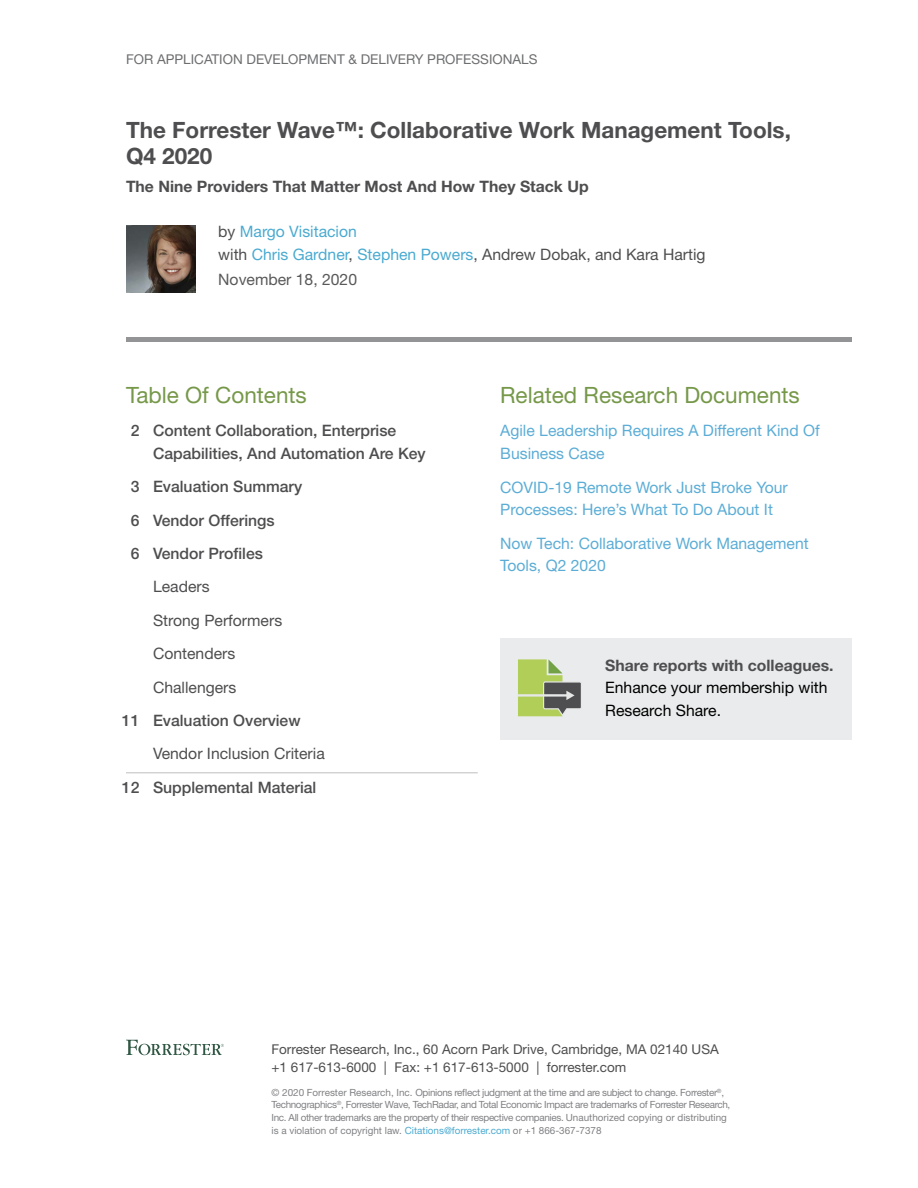
<style>
.page{position:relative;width:918px;height:1188px;background:#fff}
.page>*{position:absolute;margin:0;border:0;box-sizing:border-box;transform-origin:0 0}
.t1{font:700 22.5px/26.2px "Helvetica Neue LT Std";color:#4e4e50}
.t2{font:22.5px "Helvetica Neue LT Std";color:#769849}
.t3{font:15.75px/22.5px "Helvetica Neue LT Std";color:#5cadd6}
.t4{font:500 15.75px/33.3px "Helvetica Neue LT Std";color:#4e4e50}
.t5{font:700 15.75px "Helvetica Neue LT Std";color:#4e4e50}
.t6{font:15.75px/22.5px "Helvetica Neue LT Std";color:#4aaad1}
.t7{font:15.75px/33.3px "Helvetica Neue LT Std";color:#4e4e50}
.t8{font:15.75px/22.5px "Helvetica Neue LT Std";color:#000}
.t9{font:15.75px "Helvetica Neue LT Std";color:#59595b}
.t10{font:13.5px/18.8px "Helvetica Neue LT Std";color:#4e4e50}
.t11{font:13.5px "Helvetica Neue LT Std";color:#6d6e70}
.t12{font:9.9px/12.5px "Helvetica Neue LT Std";letter-spacing:-.035em;color:#808184}
.s1{color:#4e4e50}
.s2{color:#4aaad1}
</style>
<div class="page">
<hr style="left:126px;top:338px;width:726px;height:4px;background:#929496">
<hr style="left:126px;top:772px;width:352px;height:1px;background:#bfbfbf">
<img style="left:126px;top:225px;width:70px;height:67px">
<svg style="left:126px;top:1040px;width:98px;height:15px"></svg>
<div style="left:500px;top:639px;width:352px;height:101px;background:#eaebec"></div>
<svg style="left:518px;top:659px;width:63px;height:57px"></svg>
<h3 class="t11" style="left:126px;top:51px;width:41px">For Appl</h3>
<h3 class="t11" style="left:191px;top:51px;width:348px">ication Developm ent &amp; Delivery Professionals</h3>
<h1 class="t1" style="left:126px;top:116px;width:666px">The Forrester Wave™: Collaborative Work Management Tools,<br>Q4 2020</h1>
<h2 class="t5" style="left:126px;top:177px;width:464px">The Nine Providers That Matter Most And How They Stack Up</h2>
<h2 class="t6" style="left:218px;top:220px;width:489px"><span class="s1">by</span> Margo Visitacion<br><span class="s1">with</span> Chris Gardner<span class="s1">,</span> Stephen Powers<span class="s1">, Andrew Dobak, and Kara Hartig</span></h2>
<h2 class="t9" style="left:218px;top:270px;width:140px">November 18, 2020</h2>
<h1 class="t2" style="left:126px;top:382px;width:182px">Table Of Contents</h1>
<h2 class="t4" style="left:153px;top:419px;width:274px;line-height:22.5px">Content Collaboration, Enterprise<br>Capabilities, And Automation Are Key</h2>
<h2 class="t4" style="left:153px;top:470px;width:151px">Evaluation Summary<br>Vendor Offerings<br>Vendor Profiles</h2>
<h2 class="t7" style="left:153px;top:570px;width:131px">Leaders<br>Strong Performers<br>Contenders<br>Challengers</h2>
<h2 class="t4" style="left:153px;top:704px;width:149px">Evaluation Overview</h2>
<h2 class="t7" style="left:153px;top:737px;width:173px">Vendor I nclusion Criteria</h2>
<h2 class="t4" style="left:153px;top:770px;width:165px">Supplemental Material</h2>
<h2 class="t4" style="left:131px;top:414px;width:10px">2</h2>
<h2 class="t4" style="left:131px;top:470px;width:10px;text-align:justify">3<br>6<br>6</h2>
<h2 class="t4" style="left:122px;top:704px;width:19px">11</h2>
<h2 class="t4" style="left:122px;top:770px;width:19px">12</h2>
<h1 class="t2" style="left:500px;top:382px;width:301px">Related Research Documents</h1>
<h2 class="t3" style="left:500px;top:419px;width:321px">Agile Leadership Requires A Different Kind Of<br>Business Case</h2>
<h2 class="t3" style="left:500px;top:476px;width:289px">COVID-19 Remote Work Just Broke Your<br>Processes: Here’s What To Do About It</h2>
<h2 class="t3" style="left:500px;top:532px;width:310px">Now Tech: Collaborative Work Management<br>Tools, Q2 2020</h2>
<h2 class="t5" style="left:605px;top:655px;width:230px">Share reports with colleagues.</h2>
<h2 class="t8" style="left:605px;top:676px;width:224px">Enhance your membership with<br>Research Share.</h2>
<h3 class="t10" style="left:272px;top:1039px;width:430px">Forrester Research, I nc., 60 Acorn Park Drive, Cambridge, MA 02140 USA +1 617-613-6000 | Fax: +1 617-613-5000 | forrester.com</h3>
<p class="t12" style="left:271px;top:1087px;width:460px">© 2020 Forrester Research, I nc. Opinions reflect judgment at the time and are subject to change. Forrester<sup>®</sup>, Technographics<sup>®</sup>, Forrester Wave, TechRadar, and Total Economic I mpact are trademarks of Forrester Research, I nc. All other trademarks are the property of their respective companies. U nauthorized copying or distributing is a violation of copyright law. <span class="s2">Citations@forrester.com</span> or +1 866-367-7378</p>
</div>
